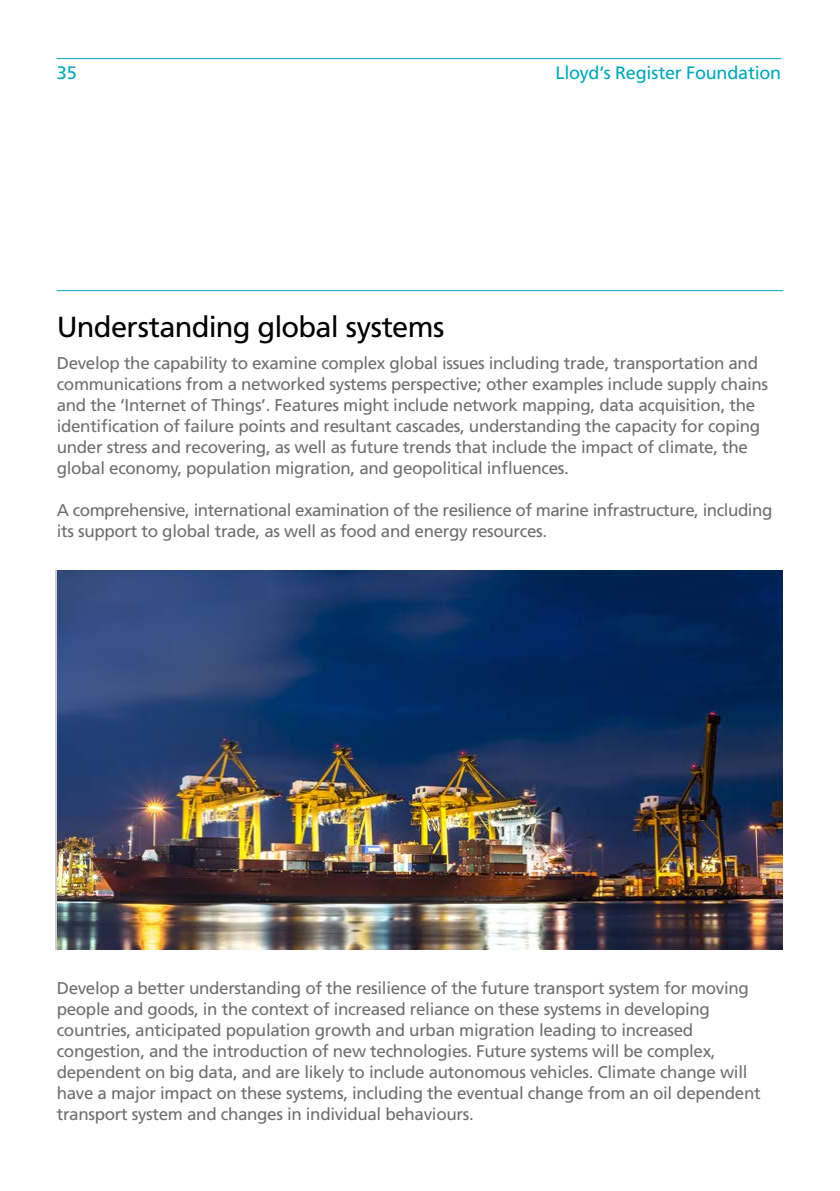
<style>
.page{position:relative;width:840px;height:1191px;background:#fff}
.page>*{position:absolute;margin:0;border:0;box-sizing:border-box;transform-origin:0 0}
.t1{font:29px "Frutiger LT Std";letter-spacing:-.02em;color:#000}
.t2{font:18px "Frutiger LT Std";letter-spacing:-.015em;color:#00a6ba}
.t3{font:17px/21px "Frutiger LT Std";letter-spacing:-.02em;color:#706f6f}
</style>
<div class="page">
<hr style="left:57px;top:58px;width:723px;height:1px;background:#00a6ba">
<hr style="left:57px;top:290px;width:725px;height:1px;background:#00a6ba">
<img style="left:58px;top:571px;width:723px;height:379px">
<p class="t2" style="left:57px;top:62px;width:22px">35</p>
<p class="t2" style="left:555px;top:62px;width:227px">Lloyd’s Register Foundation</p>
<h1 class="t1" style="left:57px;top:310px;width:389px">Understanding global systems</h1>
<p class="t3" style="left:57px;top:353px;width:712px">Develop the capability to examine complex global issues including trade, transportation and communications from a networked systems perspective; other examples include supply chains and the ‘Internet of Things’. Features might include network mapping, data acquisition, the identification of failure points and resultant cascades, understanding the capacity for coping under stress and recovering, as well as future trends that include the impact of climate, the global economy, population migration, and geopolitical influences.</p>
<p class="t3" style="left:57px;top:500px;width:716px">A comprehensive, international examination of the resilience of marine infrastructure, including its support to global trade, as well as food and energy resources.</p>
<p class="t3" style="left:57px;top:977px;width:705px">Develop a better understanding of the resilience of the future transport system for moving people and goods, in the context of increased reliance on these systems in developing countries, anticipated population growth and urban migration leading to increased congestion, and the introduction of new technologies. Future systems will be complex, dependent on big data, and are likely to include autonomous vehicles. Climate change will have a major impact on these systems, including the eventual change from an oil dependent transport system and changes in individual behaviours.</p>
</div>
